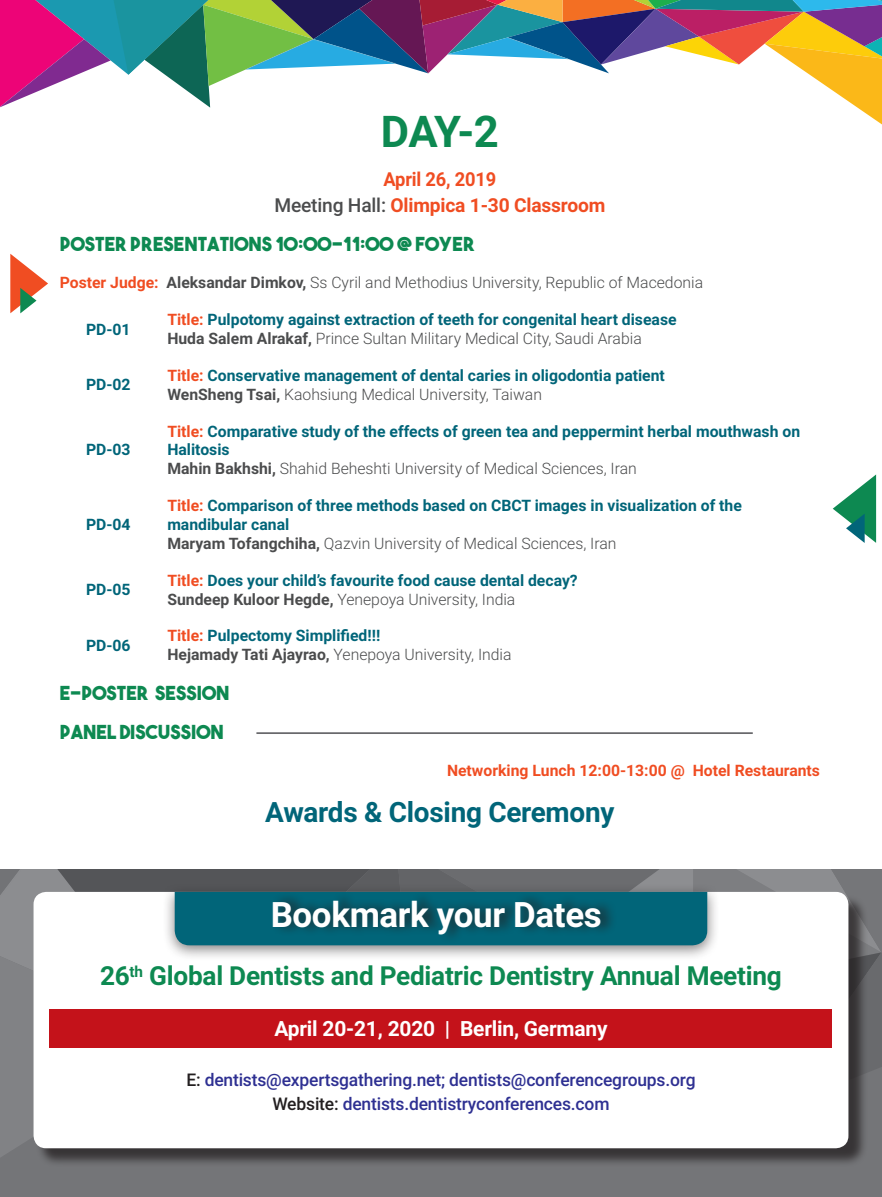
<style>
.page{position:relative;width:882px;height:1197px;background:#fff}
.page>*{position:absolute;margin:0;border:0;box-sizing:border-box;transform-origin:0 0}
.t1{font:700 43.75px "Roboto";color:#0d8951}
.t2{font:700 35px "Roboto";letter-spacing:-.01em;color:#fff}
.t3{font:700 28px "Roboto";letter-spacing:-.01em;color:#016579}
.t4{font:700 26.25px "Roboto";letter-spacing:-.01em;color:#0d8951}
.t5{font:700 21px "Roboto";letter-spacing:-.01em;color:#fff}
.t6{font:19.25px "The Bold Font";color:#0d8951}
.t7{font:700 19.25px "Roboto";letter-spacing:-.01em;color:#f04d22}
.t8{font:700 19.25px "Roboto";letter-spacing:-.01em;color:#f04d22;scale:.95 1}
.t9{font:500 17.5px "Roboto";letter-spacing:-.01em;color:#2e3092}
.t10{font:700 15.75px/18.9px "Roboto";color:#016579}
.t11{font:300 15.75px/18.9px "Roboto";color:#4b4c4d}
.t12{font:700 15.75px "Roboto";color:#f04d22}
.s1{font-weight:500;color:#4b4c4d}
.s2{font-weight:700;color:#f04d22}
.s3{font-weight:700}
.s4{color:#f04d22}
.s5{color:#4b4c4d}
.s6{font-weight:300;color:#4b4c4d}
.s7{font-weight:700;color:#016579}
.s8{color:#231f20}
</style>
<div class="page">
<svg style="left:0;top:0;width:882px;height:125px"></svg>
<svg style="left:833px;top:474px;width:43px;height:69px"></svg>
<svg style="left:10px;top:254px;width:38px;height:59px"></svg>
<hr style="left:256px;top:732px;width:497px;height:2px;background:#69696c">
<div style="left:0;top:869px;width:882px;height:328px;background:#747578"></div>
<svg style="left:0;top:1137px;width:36px;height:20px"></svg>
<div style="left:36px;top:894px;width:832px;height:273px;background:#231f20;opacity:.75"></div>
<div style="left:34px;top:892px;width:814px;height:256px;background:#fff;border-radius:13px"></div>
<svg style="left:0;top:869px;width:882px;height:268px"></svg>
<div style="left:271px;top:891px;width:347px;height:52px;background:#231f20;opacity:.75"></div>
<div style="left:50px;top:1009px;width:782px;height:39px;background:#c4121a"></div>
<p class="t1" style="left:381px;top:101px;width:120px">DAY-2</p>
<p class="t8" style="left:384px;top:166px;width:120px">April 26, 2019</p>
<p class="t7" style="left:274px;top:192px;width:332px"><span class="s1">Meeting Hall:</span> Olimpica 1-30 Classroom</p>
<p class="t6" style="left:60px;top:232px;width:417px">POSTER PRESENTATIONS 10:00-11:00 @ FOYER</p>
<p class="t11" style="left:60px;top:273px;width:645px"><span class="s2">Poster Judge:</span> <span class="s3">Aleksandar Dimkov,</span> Ss Cyril and Methodius University, Republic of Macedonia</p>
<p class="t10" style="left:86px;top:319px;width:46px">PD-01</p>
<p class="t10" style="left:167px;top:309px;width:511px"><span class="s4">Title:</span> Pulpotomy against extraction of teeth for congenital heart disease<br><span class="s5">Huda Salem Alrakaf,</span> <span class="s6">Prince Sultan Military Medical City, Saudi Arabia</span></p>
<p class="t10" style="left:86px;top:375px;width:46px">PD-02</p>
<p class="t10" style="left:167px;top:365px;width:499px"><span class="s4">Title:</span> Conservative management of dental caries in oligodontia patient<br><span class="s5">WenSheng Tsai,</span> <span class="s6">Kaohsiung Medical University, Taiwan</span></p>
<p class="t10" style="left:86px;top:440px;width:46px">PD-03</p>
<p class="t10" style="left:86px;top:514px;width:46px">PD-04</p>
<p class="t10" style="left:167px;top:421px;width:634px"><span class="s4">Title:</span> Comparative study of the effects of green tea and peppermint herbal mouthwash on<br>Halitosis<br><span class="s5">Mahin Bakhshi,</span> <span class="s6">Shahid Beheshti University of Medical Sciences, Iran</span></p>
<p class="t10" style="left:167px;top:496px;width:576px"><span class="s4">Title:</span> Comparison of three methods based on CBCT images in visualization of the mandibular canal<br><span class="s5">Maryam Tofangchiha,</span> <span class="s6">Qazvin University of Medical Sciences, Iran</span></p>
<p class="t10" style="left:86px;top:580px;width:46px">PD-05</p>
<p class="t10" style="left:167px;top:570px;width:412px"><span class="s4">Title:</span> Does your child’s favourite food cause dental decay?<br><span class="s5">Sundeep Kuloor Hegde,</span> <span class="s6">Yenepoya University, India</span></p>
<p class="t10" style="left:86px;top:635px;width:46px">PD-06</p>
<p class="t11" style="left:167px;top:626px;width:346px"><span class="s2">Title:</span> <span class="s7">Pulpectomy Simplified!!!<br></span><span class="s3">Hejamady Tati Ajayrao,</span> Yenepoya University, India</p>
<p class="t6" style="left:60px;top:681px;width:171px">E-POSTER SESSION</p>
<p class="t6" style="left:60px;top:720px;width:165px">PANEL DISCUSSION</p>
<p class="t12" style="left:447px;top:759px;width:375px">Networking Lunch 12:00-13:00 @ Hotel Restaurants</p>
<p class="t3" style="left:265px;top:793px;width:351px">Awards &amp; Closing Ceremony</p>
<p class="t2" style="left:271px;top:890px;width:333px">Bookmark your Dates</p>
<p class="t4" style="left:100px;top:958px;width:683px">26<sup>th</sup> Global Dentists and Pediatric Dentistry Annual Meeting</p>
<p class="t5" style="left:275px;top:1014px;width:335px">April 20-21, 2020 | Berlin, Germany</p>
<p class="t9" style="left:186px;top:1067px;width:511px"><span class="s8">E:</span> dentists@expertsgathering.net; dentists@conferencegroups.org</p>
<p class="t9" style="left:272px;top:1091px;width:339px"><span class="s8">Website:</span> dentists.dentistryconferences.com</p>
</div>
